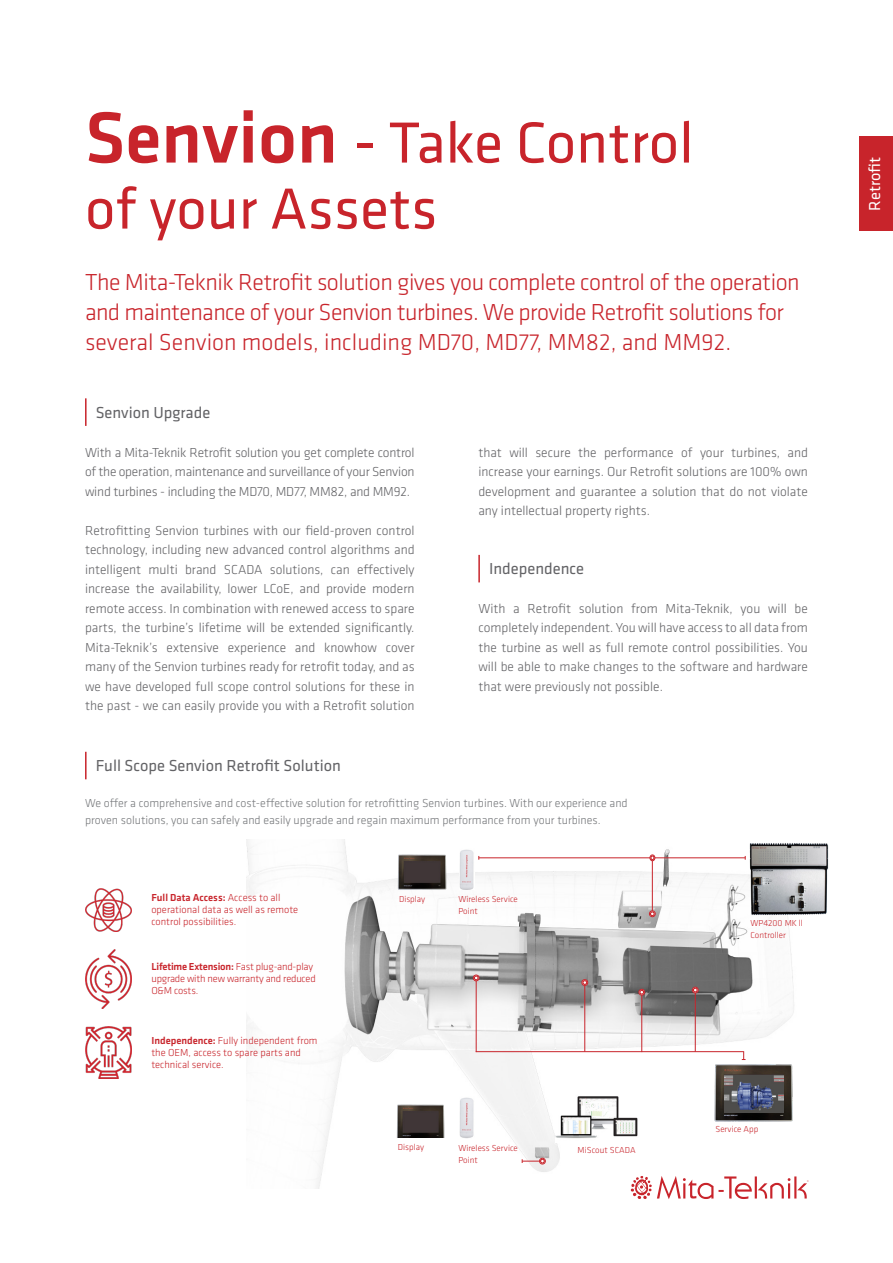
<style>
.page{position:relative;width:893px;height:1263px;background:#fff}
.page>*{position:absolute;margin:0;border:0;box-sizing:border-box;transform-origin:0 0}
.t1{font:60px "Klavika Basic";color:#c8242b}
.t2{font:300 24px/30px "Klavika Basic";letter-spacing:-.02em;color:#c8242b}
.Brød_RØD{font:16.5px "Klavika Basic";color:#636366}
.Brød_RØD-2{font:16.5px "Klavika Basic";color:#fff}
.Brød_RØD-3{font:300 13.5px/19.5px "Klavika Basic";color:#636366;text-align:justify}
.Brød_RØD-4{font:300 12px/16.5px "Klavika Basic";color:#76787b}
.t3{font:300 10.5px/12px "Klavika Basic";color:#c8242b}
.t4{font:300 10.5px/12px "Klavika Basic";letter-spacing:-.02em;color:#c8242b}
.t5{font:300 9px/12px "Klavika Basic";color:#c8242b}
.t6{font:3.75px "Mita Teknik Logo Name";color:#c8242b}
.s1{font-weight:500;font-size:75px}
.s2{font-weight:500}
</style>
<div class="page">
<img style="left:247px;top:839px;width:547px;height:349px">
<hr style="left:641px;top:993px;width:1px;height:59px;background:#c8242b">
<hr style="left:652px;top:857px;width:1px;height:56px;background:#c8242b">
<hr style="left:584px;top:983px;width:1px;height:69px;background:#c8242b">
<hr style="left:476px;top:978px;width:1px;height:74px;background:#c8242b">
<hr style="left:476px;top:1051px;width:268px;height:1px;background:#c8242b">
<hr style="left:695px;top:991px;width:1px;height:61px;background:#c8242b">
<svg style="left:742px;top:1051px;width:3px;height:9px"></svg>
<svg style="left:692px;top:987px;width:6px;height:6px"></svg>
<div style="left:638px;top:989px;width:7px;height:6px;border:1px solid #c8242b;border-radius:50%"></div>
<svg style="left:639px;top:989px;width:6px;height:6px"></svg>
<div style="left:649px;top:910px;width:7px;height:7px;border:1px solid #c8242b;border-radius:50%"></div>
<svg style="left:649px;top:911px;width:6px;height:6px"></svg>
<div style="left:582px;top:979px;width:6px;height:7px;border:1px solid #c8242b;border-radius:50%"></div>
<svg style="left:582px;top:979px;width:6px;height:6px"></svg>
<svg style="left:473px;top:975px;width:6px;height:6px"></svg>
<div style="left:539px;top:1158px;width:7px;height:6px;border:1px solid #c8242b;border-radius:50%"></div>
<hr style="left:654px;top:857px;width:91px;height:1px;background:#c8242b">
<hr style="left:479px;top:857px;width:174px;height:1px;background:#c8242b">
<svg style="left:650px;top:854px;width:5px;height:7px"></svg>
<img style="left:396px;top:1104px;width:48px;height:33px">
<svg style="left:522px;top:1158px;width:23px;height:6px"></svg>
<img style="left:398px;top:854px;width:48px;height:37px">
<img style="left:556px;top:1086px;width:85px;height:57px">
<div style="left:860px;top:136px;width:33px;height:95px;background:#c8242b"></div>
<hr style="left:85px;top:398px;width:2px;height:28px;background:#c8242b">
<svg style="left:631px;top:1176px;width:176px;height:23px"></svg>
<hr style="left:85px;top:752px;width:2px;height:27px;background:#c8242b">
<img style="left:85px;top:888px;width:46px;height:43px">
<img style="left:85px;top:950px;width:46px;height:58px">
<img style="left:85px;top:1026px;width:46px;height:52px">
<hr style="left:478px;top:555px;width:2px;height:27px;background:#c8242b">
<img style="left:459px;top:848px;width:15px;height:42px">
<img style="left:459px;top:1097px;width:15px;height:41px">
<img style="left:745px;top:841px;width:84px;height:76px">
<img style="left:713px;top:1063px;width:80px;height:60px">
<svg style="left:725px;top:1076px;width:59px;height:36px;background:#5a5d6f"></svg>
<p class="t1" style="left:85px;top:103px;width:610px"><span class="s1">Senvion</span> - Take Control</p>
<p class="t1" style="left:85px;top:169px;width:354px">of your Assets</p>
<p class="t2" style="left:85px;top:267px;width:716px">The Mita-Teknik Retrofit solution gives you complete control of the operation and maintenance of your Senvion turbines. We provide Retrofit solutions for several Senvion models, including MD70, MD77, MM82, and MM92.</p>
<p class="Brød_RØD" style="left:96px;top:401px;width:116px">Senvion Upgrade</p>
<p class="Brød_RØD-3" style="left:85px;top:442px;width:331px">With a Mita-Teknik Retrofit solution you get complete control of the operation, maintenance and surveillance of your Senvion wind turbines - including the MD70, MD77, MM82, and MM92.</p>
<p class="Brød_RØD-3" style="left:85px;top:520px;width:331px">Retrofitting Senvion turbines with our field-proven control technology, including new advanced control algorithms and intelligent multi brand SCADA solutions, can effectively increase the availability, lower LCoE, and provide modern remote access. In combination with renewed access to spare parts, the turbine’s lifetime will be extended significantly.</p>
<p class="Brød_RØD-3" style="left:85px;top:637px;width:331px">Mita-Teknik’s extensive experience and knowhow cover many of the Senvion turbines ready for retrofit today, and as we have developed full scope control solutions for these in the past - we can easily provide you with a Retrofit solution</p>
<p class="Brød_RØD-3" style="left:478px;top:442px;width:331px">that will secure the performance of your turbines, and increase your earnings. Our Retrofit solutions are 100% own development and guarantee a solution that do not violate any intellectual property rights.</p>
<p class="Brød_RØD" style="left:489px;top:558px;width:97px">Independence</p>
<p class="Brød_RØD-3" style="left:478px;top:598px;width:331px">With a Retrofit solution from Mita-Teknik, you will be completely independent. You will have access to all data from the turbine as well as full remote control possibilities. You will be able to make changes to the software and hardware that were previously not possible.</p>
<p class="Brød_RØD" style="left:96px;top:755px;width:247px">Full Scope Senvion Retrofit Solution</p>
<p class="Brød_RØD-4" style="left:85px;top:795px;width:544px">We offer a comprehensive and cost-effective solution for retrofitting Senvion turbines. With our experience and proven solutions, you can safely and easily upgrade and regain maximum performance from your turbines.</p>
<p class="t3" style="left:151px;top:892px;width:148px"><span class="s2">Full Data Access:</span> Access to all operational data as well as remote control possibilities.</p>
<p class="t4" style="left:151px;top:961px;width:166px"><span class="s2">Lifetime Extension:</span> Fast plug-and-play upgrade with new warranty and reduced<br>O&amp;M costs.</p>
<p class="t3" style="left:151px;top:1034px;width:168px"><span class="s2">Independence:</span> Fully independent from the OEM, access to spare parts and technical service.</p>
<p class="t5" style="left:399px;top:893px;width:28px">Display</p>
<p class="t5" style="left:458px;top:893px;width:61px">Wireless Service<br>Point</p>
<p class="t5" style="left:398px;top:1141px;width:28px">Display</p>
<p class="t5" style="left:458px;top:1141px;width:61px">Wireless Service<br>Point</p>
<p class="t5" style="left:578px;top:1144px;width:60px">MiScout SCADA</p>
<p class="t5" style="left:750px;top:917px;width:54px">WP4200 MK ll<br>Controller</p>
<p class="t5" style="left:715px;top:1123px;width:44px">Service App</p>
<p class="t6" style="left:807px;top:1180px;width:3px">®</p>
<p class="Brød_RØD-2" style="left:864px;top:210px;width:55px;rotate:-90deg">Retrofit</p>
</div>
